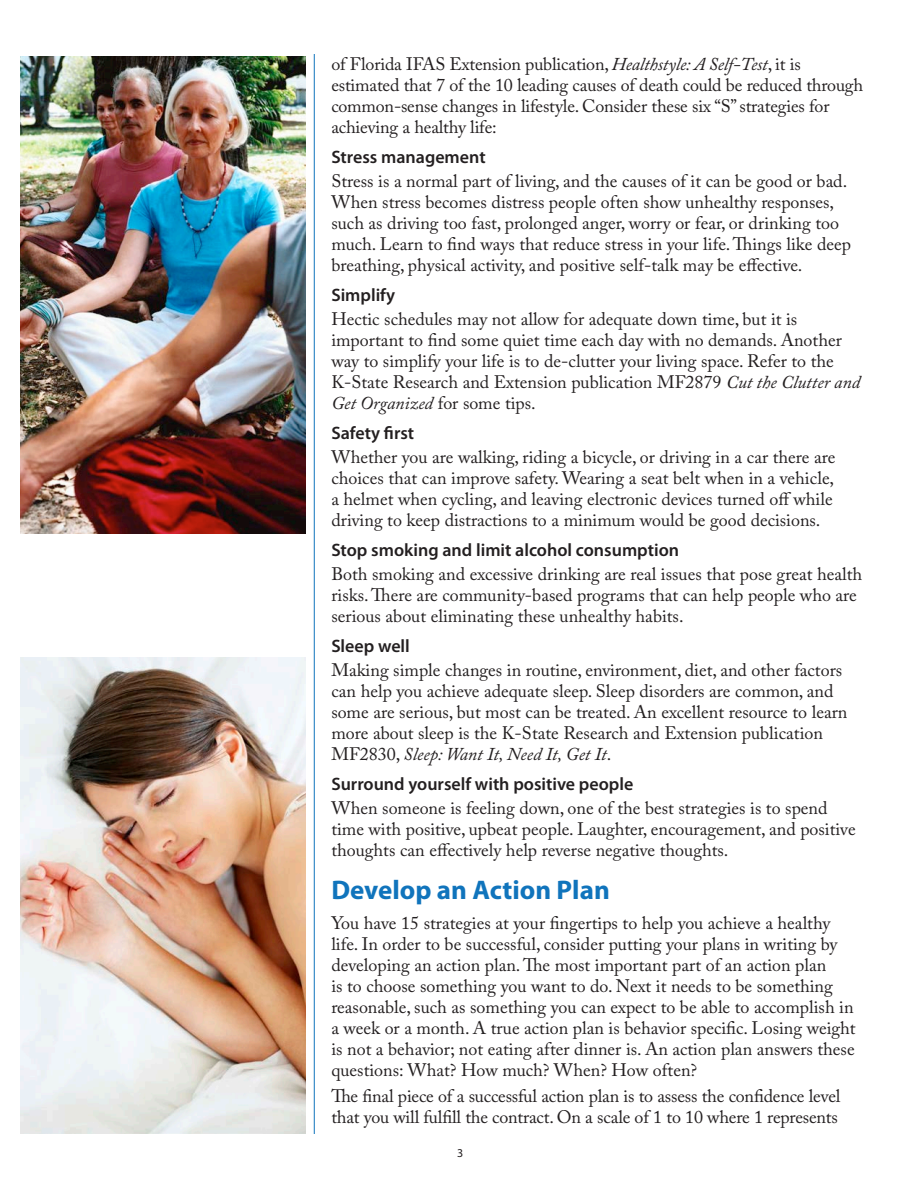
<style>
.page{position:relative;width:918px;height:1188px;background:#fff}
.page>*{position:absolute;margin:0;border:0;box-sizing:border-box;transform-origin:0 0}
.Subhead1{font:700 27px "Myriad Pro";color:#1074bc}
.Body{font:18px/21px "Adobe Caslon Pro";color:#231f20}
.truth_body{font:18px/21px "Adobe Caslon Pro";color:#231f20}
.subhead2{font:600 18px "Myriad Pro";color:#231f20}
.t1{font:12px "Myriad Pro";color:#231f20}
.s1{font-style:italic}
</style>
<div class="page">
<hr style="left:314px;top:54px;width:1px;height:1080px;background:#1074bc">
<img style="left:21px;top:657px;width:284px;height:477px">
<img style="left:21px;top:56px;width:284px;height:477px">
<p class="truth_body" style="left:331px;top:53px;width:533px">of Florida IFAS Extension publication, <span class="s1">Healthstyle: A Self-Test</span>, it is estimated that 7 of the 10 leading causes of death could be reduced through common-sense changes in lifestyle. Consider these six “S” strategies for achieving a healthy life:</p>
<p class="subhead2" style="left:331px;top:145px;width:156px">Stress management</p>
<p class="truth_body" style="left:331px;top:170px;width:521px">Stress is a normal part of living, and the causes of it can be good or bad.<br>When stress becomes distress people often show unhealthy responses, such as driving too fast, prolonged anger, worry or fear, or drinking too much. Learn to find ways that reduce stress in your life. Things like deep breathing, physical activity, and positive self-talk may be effective.</p>
<p class="subhead2" style="left:331px;top:283px;width:65px">Simplify</p>
<p class="truth_body" style="left:331px;top:308px;width:530px">Hectic schedules may not allow for adequate down time, but it is important to find some quiet time each day with no demands. Another way to simplify your life is to de-clutter your living space. Refer to the K-State Research and Extension publication MF2879 <span class="s1">Cut the Clutter and Get Organized</span> for some tips.</p>
<p class="subhead2" style="left:331px;top:421px;width:84px">Safety first</p>
<p class="Body" style="left:331px;top:446px;width:506px">Whether you are walking, riding a bicycle, or driving in a car there are choices that can improve safety. Wearing a seat belt when in a vehicle, a helmet when cycling, and leaving electronic devices turned off while driving to keep distractions to a minimum would be good decisions.</p>
<p class="subhead2" style="left:331px;top:538px;width:349px">Stop smoking and limit alcohol consumption</p>
<p class="Body" style="left:331px;top:563px;width:532px">Both smoking and excessive drinking are real issues that pose great health risks. There are community-based programs that can help people who are serious about eliminating these unhealthy habits.</p>
<p class="subhead2" style="left:331px;top:634px;width:80px">Sleep well</p>
<p class="Body" style="left:331px;top:659px;width:518px">Making simple changes in routine, environment, diet, and other factors can help you achieve adequate sleep. Sleep disorders are common, and some are serious, but most can be treated. An excellent resource to learn more about sleep is the K-State Research and Extension publication MF2830, <span class="s1">Sleep: Want It, Need It, Get It</span>.</p>
<p class="subhead2" style="left:331px;top:772px;width:304px">Surround yourself with positive people</p>
<p class="truth_body" style="left:331px;top:797px;width:526px">When someone is feeling down, one of the best strategies is to spend time with positive, upbeat people. Laughter, encouragement, and positive thoughts can effectively help reverse negative thoughts.</p>
<p class="Subhead1" style="left:331px;top:873px;width:280px">Develop an Action Plan</p>
<p class="Body" style="left:331px;top:912px;width:526px">You have 15 strategies at your fingertips to help you achieve a healthy life. In order to be successful, consider putting your plans in writing by developing an action plan. The most important part of an action plan<br>is to choose something you want to do. Next it needs to be something reasonable, such as something you can expect to be able to accomplish in a week or a month. A true action plan is behavior specific. Losing weight is not a behavior; not eating after dinner is. An action plan answers these questions: What? How much? When? How often?</p>
<p class="Body" style="left:331px;top:1085px;width:511px">The final piece of a successful action plan is to assess the confidence level that you will fulfill the contract. On a scale of 1 to 10 where 1 represents</p>
<p class="t1" style="left:457px;top:1146px;width:8px">3</p>
</div>
